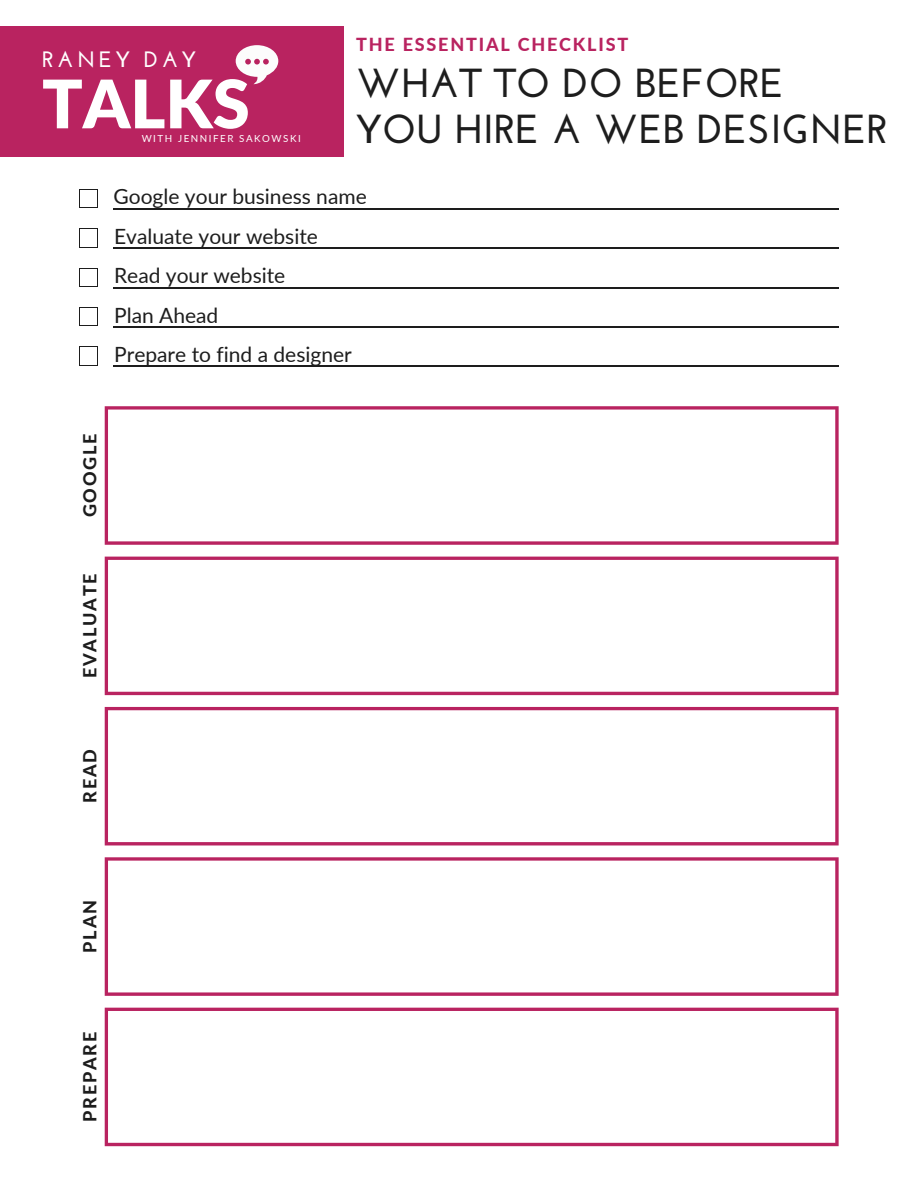
<style>
.page{position:relative;width:918px;height:1188px;background:#fff}
.page>*{position:absolute;margin:0;border:0;box-sizing:border-box;transform-origin:0 0}
.t1{font:900 66.9px "Lato";color:#fff}
.t2{font:700 40.5px/46.3px "Josefin Sans";color:#1d1d1d}
.t3{font:700 22.2px "Josefin Sans";letter-spacing:.16em;color:#fff}
.t4{font:21px/39.5px "Lato";color:#1d1d1d}
.t5{font:800 18px "Lato";letter-spacing:.1em;color:#1d1d1d}
.t6{font:800 18px "Lato";letter-spacing:.1em;color:#b92360}
.t7{font:9.75px "Lato";letter-spacing:.16em;color:#fff}
</style>
<div class="page">
<div style="left:0;top:26px;width:343px;height:131px;background:#b92360"></div>
<svg style="left:236px;top:45px;width:42px;height:39px"></svg>
<svg style="left:79px;top:189px;width:19px;height:19px"></svg>
<hr style="left:114px;top:208px;width:725px;height:2px;background:#1d1d1d">
<svg style="left:79px;top:228px;width:19px;height:20px"></svg>
<hr style="left:114px;top:248px;width:725px;height:1px;background:#1d1d1d">
<svg style="left:79px;top:268px;width:19px;height:19px"></svg>
<hr style="left:114px;top:287px;width:725px;height:2px;background:#1d1d1d">
<svg style="left:79px;top:307px;width:19px;height:19px"></svg>
<hr style="left:114px;top:326px;width:725px;height:2px;background:#1d1d1d">
<svg style="left:79px;top:346px;width:19px;height:20px"></svg>
<hr style="left:114px;top:366px;width:725px;height:1px;background:#1d1d1d">
<svg style="left:105px;top:406px;width:734px;height:139px"></svg>
<svg style="left:105px;top:557px;width:734px;height:138px"></svg>
<svg style="left:105px;top:707px;width:734px;height:138px"></svg>
<svg style="left:105px;top:857px;width:734px;height:139px"></svg>
<svg style="left:105px;top:1008px;width:734px;height:138px"></svg>
<p class="t3" style="left:42px;top:50px;width:155px">RANEY DAY</p>
<h1 class="t1" style="left:42px;top:62px;width:209px">TALKS</h1>
<p class="t7" style="left:142px;top:133px;width:161px">WITH JENNIFER SAKOWSKI</p>
<p class="t6" style="left:356px;top:33px;width:274px">THE ESSENTIAL CHECKLIST</p>
<h2 class="t2" style="left:356px;top:64px;width:533px">WHAT TO DO BEFORE<br>YOU HIRE A WEB DESIGNER</h2>
<p class="t4" style="left:114px;top:176px;width:255px">Google your business name<br>Evaluate your website<br>Read your website<br>Plan Ahead<br>Prepare to find a designer</p>
<p class="t5" style="left:79px;top:517px;width:85px;rotate:-90deg">GOOGLE</p>
<p class="t5" style="left:79px;top:678px;width:106px;rotate:-90deg">EVALUATE</p>
<p class="t5" style="left:79px;top:803px;width:55px;rotate:-90deg">READ</p>
<p class="t5" style="left:79px;top:953px;width:54px;rotate:-90deg">PLAN</p>
<p class="t5" style="left:79px;top:1122px;width:92px;rotate:-90deg">PREPARE</p>
</div>
